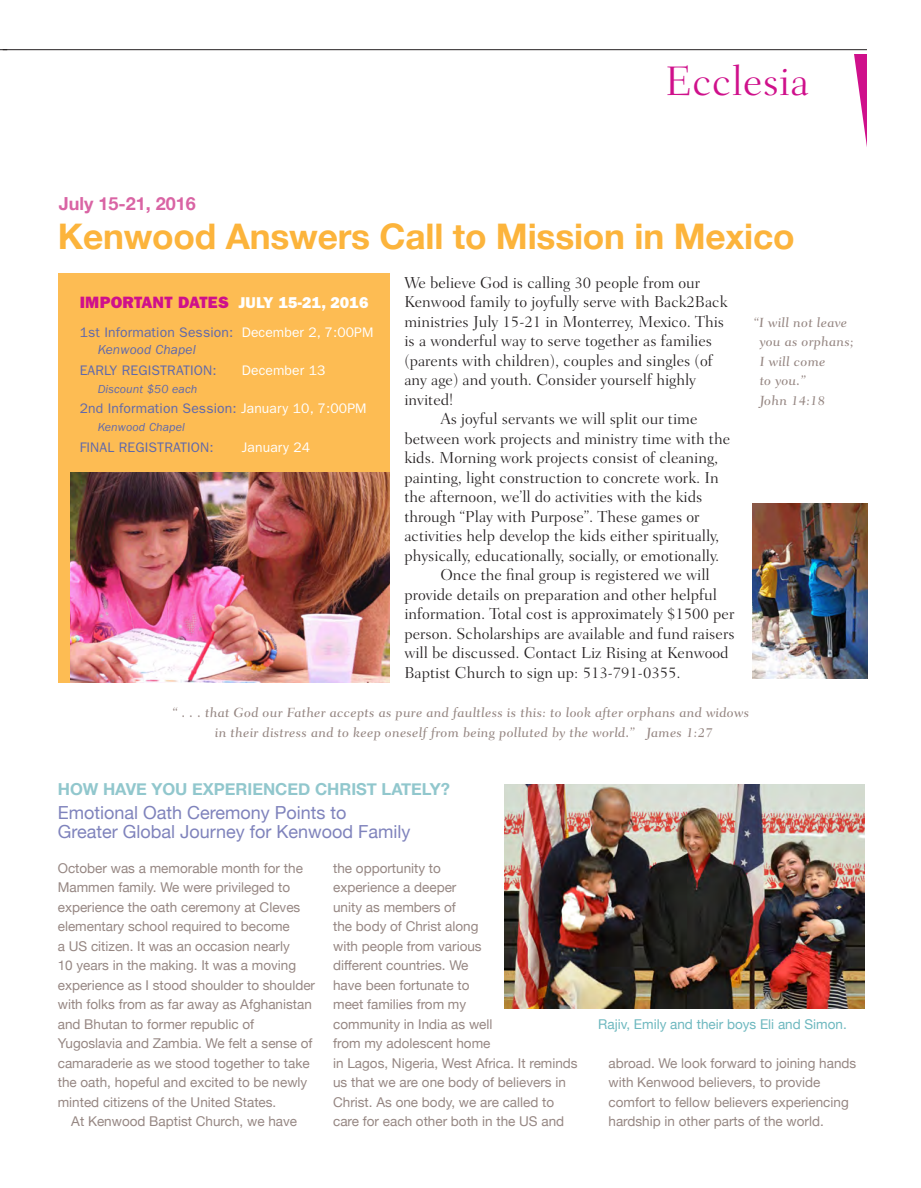
<style>
.page{position:relative;width:921px;height:1188px;background:#fff}
.page>*{position:absolute;margin:0;border:0;box-sizing:border-box;transform-origin:0 0}
.t1{font:300 42px "Fairfield LT Std";letter-spacing:.005em;color:#cf108b}
.HD_lead_monster{font:700 35.25px "Helvetica Neue";letter-spacing:-.005em;color:#fcb43c}
.HD_boxed{font:18px/19.5px "Helvetica Neue";color:#7f83bc}
.HD_boxed-2{font:700 18px "Helvetica Neue";color:#d964a4}
.HD_boxed-3{font:700 16.5px "Helvetica Neue";color:#91c7cd}
.PG1_SBH{font:16.5px "ITC Franklin Gothic Std Hvy";letter-spacing:.015em;color:#cf108b}
.BT_reg_ind{font:300 16.2px/19.5px "Fairfield LT Std";color:#231f20}
.BT_reg{font:300 16.2px/19.5px "Fairfield LT Std";color:#231f20}
.BT_boxed_clay{font:13.8px "ITC Franklin Gothic Std";letter-spacing:.01em;color:#5e68ac}
.BT_boxed_clay-2{font:13.8px "ITC Franklin Gothic Std";letter-spacing:.01em;color:#fff}
.BT_boxed_sans_ind{font:13.5px/19.5px "Helvetica Neue";color:#968783}
.BT_boxed_sans{font:13.5px/19.5px "Helvetica Neue";color:#968783}
.PG1_quote{font:13.5px/19.5px "Fairfield LT Std Caption Med";letter-spacing:.01em;color:#968783}
.caption_sans{font:13.5px "Helvetica Neue";color:#6eb8bf}
.BT_boxed_clay-3{font:italic 13.5px "ITC Franklin Gothic Std";letter-spacing:.01em;color:#5e68ac}
.BT_boxed_clay-4{font:italic 12px "ITC Franklin Gothic Std";letter-spacing:.01em;color:#5e68ac}
.s1{font-size:15.75px;color:#fff}
.s2{color:#fff}
</style>
<div class="page">
<hr style="left:3px;top:49px;width:864px;height:1px;background:#231f20">
<svg style="left:854px;top:54px;width:13px;height:93px"></svg>
<img style="left:504px;top:784px;width:361px;height:224px">
<div style="left:59px;top:273px;width:331px;height:410px;background:#fdbc53"></div>
<img style="left:71px;top:472px;width:319px;height:211px">
<img style="left:752px;top:504px;width:116px;height:174px">
<p class="HD_boxed-2" style="left:59px;top:189px;width:139px">July 15-21, 2016</p>
<p class="t1" style="left:665px;top:58px;width:145px">Ecclesia</p>
<p class="HD_lead_monster" style="left:58px;top:209px;width:738px">Kenwood Answers Call to Mission in Mexico</p>
<p class="PG1_SBH" style="left:80px;top:292px;width:290px">IMPORTANT DATES <span class="s1">JULY 15-21, 2016</span></p>
<p class="BT_boxed_clay" style="left:80px;top:324px;width:295px">1st Information Session: <span class="s2">December 2, 7:00PM</span></p>
<p class="BT_boxed_clay-3" style="left:98px;top:342px;width:100px">Kenwood Chapel</p>
<p class="BT_boxed_clay" style="left:80px;top:362px;width:138px">EARLY REGISTRATION:</p>
<p class="BT_boxed_clay-2" style="left:242px;top:362px;width:85px">December 13</p>
<p class="BT_boxed_clay-4" style="left:98px;top:382px;width:101px">Discount $50 each</p>
<p class="BT_boxed_clay" style="left:80px;top:401px;width:288px">2nd Information Session: <span class="s2">January 10, 7:00PM</span></p>
<p class="BT_boxed_clay-4" style="left:98px;top:420px;width:89px">Kenwood Chapel</p>
<p class="BT_boxed_clay" style="left:80px;top:439px;width:135px">FINAL REGISTRATION:</p>
<p class="BT_boxed_clay-2" style="left:242px;top:439px;width:70px">January 24</p>
<p class="BT_reg" style="left:404px;top:273px;width:325px">We believe God is calling 30 people from our Kenwood family to joyfully serve with Back2Back ministries July 15-21 in Monterrey, Mexico. This is a wonderful way to serve together as families (parents with children), couples and singles (of any age) and youth. Consider yourself highly invited!</p>
<p class="BT_reg_ind" style="left:404px;top:409px;width:327px;text-indent:36px">As joyful servants we will split our time between work projects and ministry time with the kids. Morning work projects consist of cleaning, painting, light construction to concrete work. In the afternoon, we’ll do activities with the kids through “Play with Purpose”. These games or activities help develop the kids either spiritually, physically, educationally, socially, or emotionally.</p>
<p class="BT_reg_ind" style="left:404px;top:565px;width:332px;text-indent:36px">Once the final group is registered we will provide details on preparation and other helpful information. Total cost is approximately $1500 per person. Scholarships are available and fund raisers will be discussed. Contact Liz Rising at Kenwood Baptist Church to sign up: 513-791-0355.</p>
<p class="PG1_quote" style="left:759px;top:313px;width:96px;text-indent:-6px">“I will not leave you as orphans;<br>I will come<br>to you.”<br>John 14:18</p>
<p class="PG1_quote" style="left:173px;top:703px;width:578px;text-align:center">“ . . . that God our Father accepts as pure and faultless is this: to look after orphans and widows in their distress and to keep oneself from being polluted by the world.” James 1:27</p>
<p class="HD_boxed-3" style="left:58px;top:776px;width:394px">HOW HAVE YOU EXPERIENCED CHRIST LATELY?</p>
<p class="HD_boxed" style="left:58px;top:804px;width:354px">Emotional Oath Ceremony Points to<br>Greater Global Journey for Kenwood Family</p>
<p class="BT_boxed_sans" style="left:58px;top:859px;width:259px">October was a memorable month for the Mammen family. We were privileged to experience the oath ceremony at Cleves elementary school required to become<br>a US citizen. It was an occasion nearly<br>10 years in the making. It was a moving experience as I stood shoulder to shoulder with folks from as far away as Afghanistan and Bhutan to former republic of Yugoslavia and Zambia. We felt a sense of camaraderie as we stood together to take the oath, hopeful and excited to be newly minted citizens of the United States.</p>
<p class="BT_boxed_sans_ind" style="left:71px;top:1113px;width:227px">At Kenwood Baptist Church, we have</p>
<p class="BT_boxed_sans_ind" style="left:333px;top:859px;width:246px">the opportunity to<br>experience a deeper<br>unity as members of<br>the body of Christ along<br>with people from various<br>different countries. We<br>have been fortunate to<br>meet families from my<br>community in India as well<br>from my adolescent home<br>in Lagos, Nigeria, West Africa. It reminds us that we are one body of believers in<br>Christ. As one body, we are called to care for each other both in the US and</p>
<p class="caption_sans" style="left:598px;top:1014px;width:250px">Rajiv, Emily and their boys Eli and Simon.</p>
<p class="BT_boxed_sans_ind" style="left:608px;top:1054px;width:249px">abroad. We look forward to joining hands with Kenwood believers, to provide comfort to fellow believers experiencing hardship in other parts of the world.</p>
</div>
